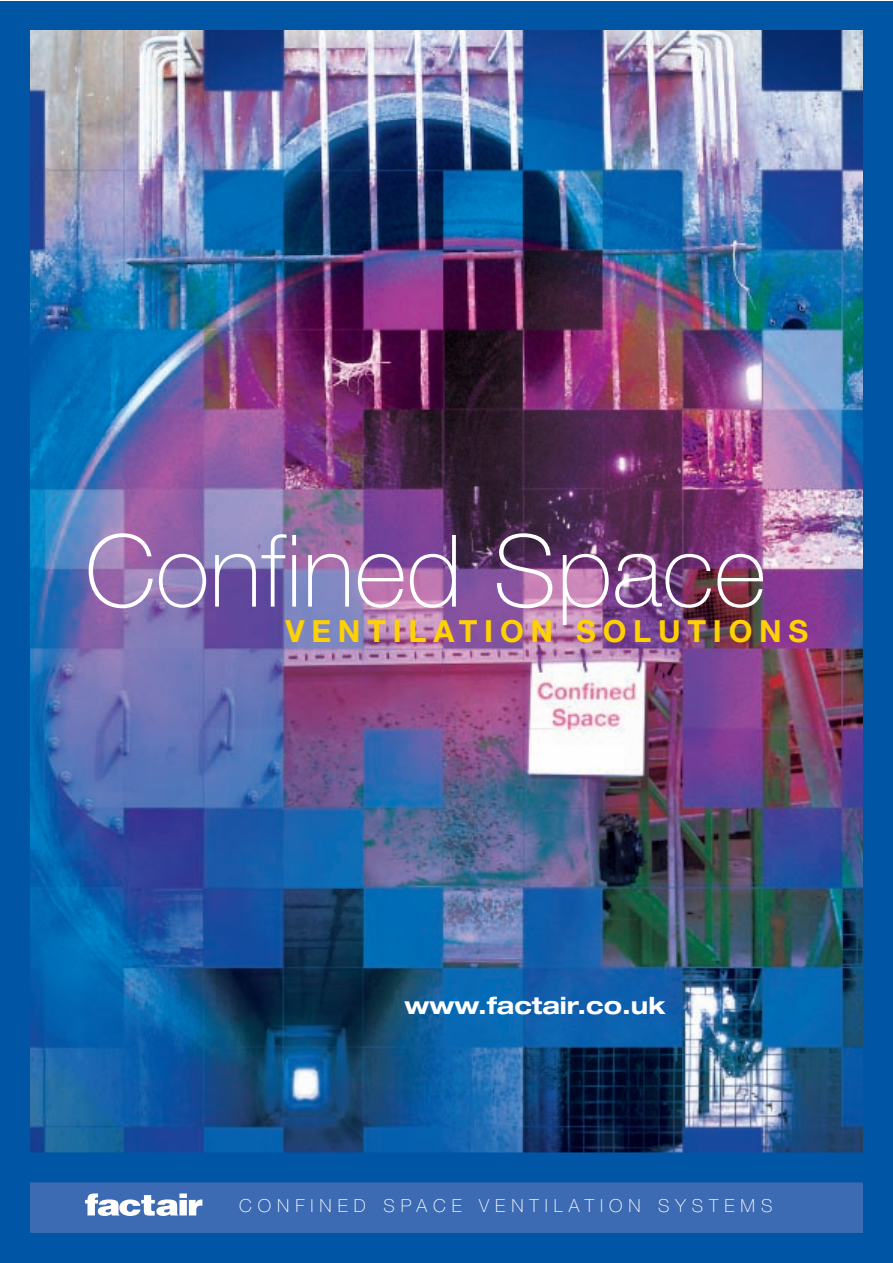
<style>
.page{position:relative;width:893px;height:1263px;background:#fff}
.page>*{position:absolute;margin:0;border:0;box-sizing:border-box;transform-origin:0 0}
.t1{font:100 100.35px "Helvetica Neue";color:#fff}
.t2{font:700 30.45px "Helvetica Neue";letter-spacing:.22em;color:#fed105}
.t3{font:700 expanded 23.7px "Helvetica Neue";color:#fff}
.t4{font:100 18px "Helvetica Neue";letter-spacing:.335em;color:#fff}
</style>
<div class="page">
<img style="left:0;top:1px;width:892px;height:1262px">
<div style="left:0;top:1152px;width:892px;height:30px;background:#0155a5"></div>
<svg style="left:85px;top:1193px;width:117px;height:23px"></svg>
<h1 class="t1" style="left:85px;top:515px;width:683px">Confined Space</h1>
<h2 class="t2" style="left:285px;top:613px;width:525px">VENTILATION SOLUTIONS</h2>
<h3 class="t3" style="left:405px;top:990px;width:262px">www.factair.co.uk</h3>
<p class="t4" style="left:239px;top:1196px;width:535px">CONFINED SPACE VENTILATION SYSTEMS</p>
</div>
